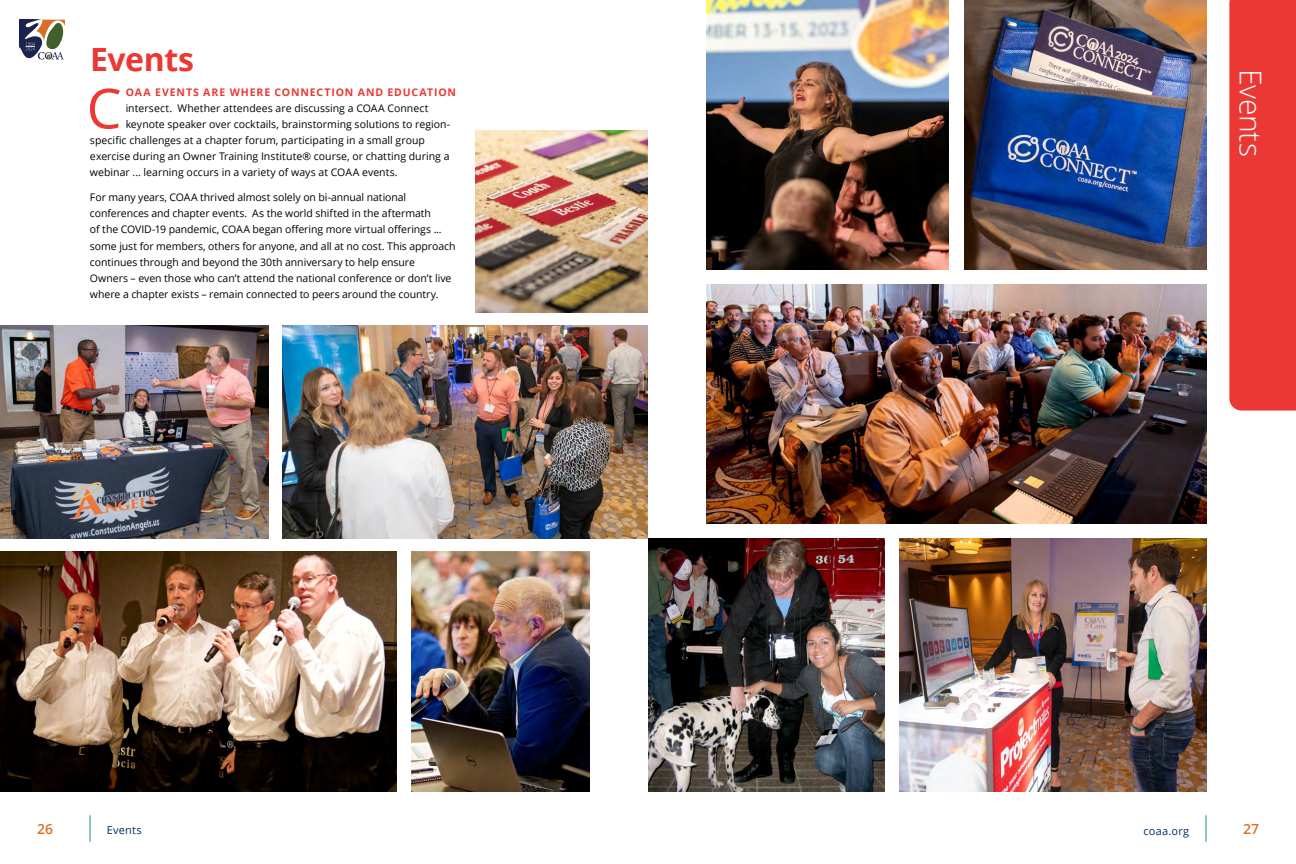
<style>
.page{position:relative;width:1296px;height:864px;background:#fff}
.page>*{position:absolute;margin:0;border:0;box-sizing:border-box;transform-origin:0 0}
.Body_Start_Events{font:55.3px "Open Sans";color:#ec3834}
.A_Head{font:700 32px "Open Sans";letter-spacing:-.015em;color:#ec3834}
.t1{font:300 30px "Open Sans";letter-spacing:-.01em;color:#fff}
.t2{font:600 14px "Open Sans";color:#da7028}
.t3{font:11px "Open Sans";letter-spacing:.02em;color:#00305e}
.Body{font:10.5px/16px "Open Sans";letter-spacing:-.005em;color:#000}
.Body_Start_Events-2{font:10.5px "Open Sans";letter-spacing:.005em;color:#000}
.Body_Start_Events-3{font:700 10.5px "Open Sans";letter-spacing:.085em;color:#ec3834}
</style>
<div class="page">
<div style="left:1229px;top:0;width:67px;height:411px;background:#ec3834"></div>
<svg style="left:1206px;top:815px;width:1px;height:27px"></svg>
<svg style="left:90px;top:815px;width:1px;height:27px"></svg>
<svg style="left:20px;top:20px;width:45px;height:40px"></svg>
<img style="left:899px;top:538px;width:307px;height:254px">
<img style="left:476px;top:130px;width:172px;height:182px">
<img style="left:707px;top:284px;width:499px;height:239px">
<img style="left:964px;top:0;width:242px;height:269px">
<img style="left:648px;top:538px;width:237px;height:254px">
<img style="left:0;top:552px;width:397px;height:240px">
<img style="left:411px;top:552px;width:179px;height:240px">
<img style="left:706px;top:0;width:243px;height:269px">
<img style="left:283px;top:326px;width:365px;height:212px">
<img style="left:0;top:326px;width:268px;height:212px">
<p class="A_Head" style="left:90px;top:37px;width:106px">Events</p>
<p class="Body_Start_Events" style="left:87px;top:71px;width:36px">C</p>
<p class="Body_Start_Events-3" style="left:126px;top:85px;width:332px">OAA EVENTS ARE WHERE CONNECTION AND EDUCATION</p>
<p class="Body_Start_Events-2" style="left:126px;top:101px;width:304px">intersect. Whether attendees are discussing a COAA Connect</p>
<p class="Body_Start_Events-2" style="left:126px;top:117px;width:326px">keynote speaker over cocktails, brainstorming solutions to region-</p>
<p class="Body_Start_Events-2" style="left:90px;top:133px;width:336px">specific challenges at a chapter forum, participating in a small group</p>
<p class="Body_Start_Events-2" style="left:90px;top:149px;width:361px">exercise during an Owner Training Institute® course, or chatting during a</p>
<p class="Body_Start_Events-2" style="left:90px;top:165px;width:309px">webinar ... learning occurs in a variety of ways at COAA events.</p>
<p class="Body" style="left:90px;top:189px;width:367px">For many years, COAA thrived almost solely on bi-annual national conferences and chapter events. As the world shifted in the aftermath<br>of the COVID-19 pandemic, COAA began offering more virtual offerings ... some just for members, others for anyone, and all at no cost. This approach continues through and beyond the 30th anniversary to help ensure Owners – even those who can’t attend the national conference or don’t live where a chapter exists – remain connected to peers around the country.</p>
<h3 class="t1" style="left:1271px;top:69px;width:89px;rotate:90deg">Events</h3>
<h3 class="t2" style="left:37px;top:820px;width:17px">26</h3>
<p class="t3" style="left:107px;top:823px;width:36px">Events</p>
<p class="t3" style="left:1143px;top:823px;width:47px">coaa.org</p>
<h3 class="t2" style="left:1243px;top:819px;width:17px">27</h3>
</div>
